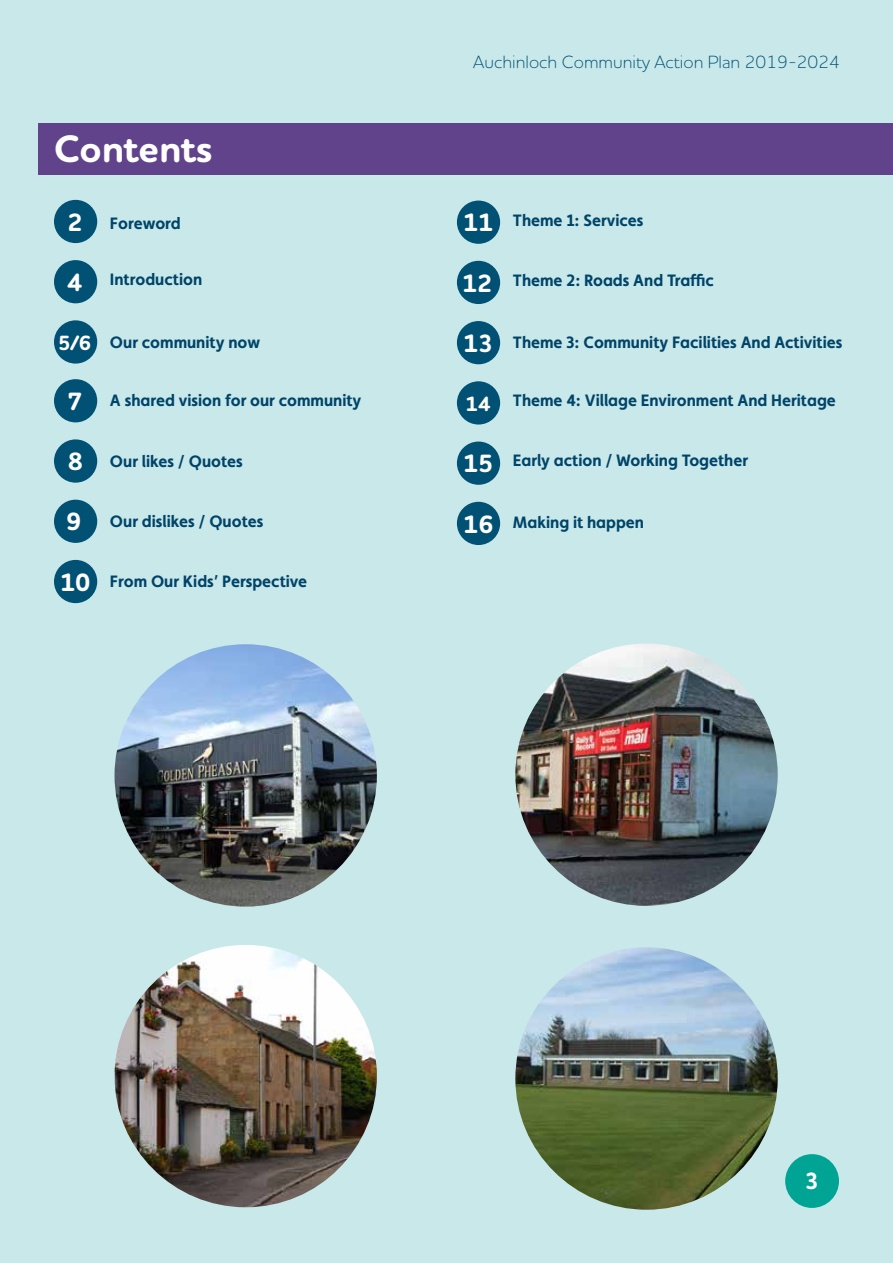
<style>
.page{position:relative;width:893px;height:1263px;background:#c9e8ea}
.page>*{position:absolute;margin:0;border:0;box-sizing:border-box;transform-origin:0 0}
.t1{font:700 39px "Houschka Rounded";color:#fff}
.t2{font:700 25.5px "Houschka Rounded";letter-spacing:-.01em;color:#fff}
.t3{font:700 24px "Houschka Rounded";color:#fff}
.t4{font:700 21px "Houschka Rounded";color:#fff}
.t5{font:300 18px "Houschka Rounded";color:#005274}
.t6{font:700 16.5px "Faricy New";color:#004469}
.s1{font-family:"Houschka Rounded";font-size:25.5px;color:#fff}
</style>
<div class="page">
<div style="left:785px;top:1154px;width:54px;height:54px;background:#00a494;border-radius:50%"></div>
<div style="left:38px;top:123px;width:855px;height:52px;background:#60438b"></div>
<div style="left:54px;top:200px;width:43px;height:43px;background:#005173;border-radius:50%"></div>
<div style="left:54px;top:260px;width:43px;height:43px;background:#005173;border-radius:50%"></div>
<div style="left:54px;top:379px;width:43px;height:43px;background:#005173;border-radius:50%"></div>
<div style="left:54px;top:500px;width:43px;height:43px;background:#005173;border-radius:50%"></div>
<div style="left:457px;top:201px;width:43px;height:43px;background:#005173;border-radius:50%"></div>
<div style="left:457px;top:261px;width:43px;height:43px;background:#005173;border-radius:50%"></div>
<div style="left:457px;top:321px;width:43px;height:43px;background:#005173;border-radius:50%"></div>
<div style="left:457px;top:381px;width:43px;height:43px;background:#005173;border-radius:50%"></div>
<div style="left:457px;top:441px;width:43px;height:44px;background:#005173;border-radius:50%"></div>
<div style="left:457px;top:502px;width:43px;height:43px;background:#005173;border-radius:50%"></div>
<div style="left:54px;top:560px;width:43px;height:43px;background:#005173;border-radius:50%"></div>
<div style="left:54px;top:320px;width:43px;height:44px;background:#005173;border-radius:50%"></div>
<div style="left:54px;top:439px;width:43px;height:44px;background:#005173;border-radius:50%"></div>
<img style="left:115px;top:644px;width:262px;height:263px;border-radius:131px">
<img style="left:115px;top:945px;width:262px;height:262px;border-radius:131px">
<img style="left:515px;top:947px;width:263px;height:263px;border-radius:131px">
<img style="left:515px;top:643px;width:263px;height:263px;border-radius:131px">
<p class="t5" style="left:473px;top:50px;width:368px">Auchinloch Community Action Plan 2019-2024</p>
<h1 class="t1" style="left:54px;top:124px;width:160px">Contents</h1>
<h2 class="t2" style="left:68px;top:206px;width:17px">2</h2>
<p class="t6" style="left:110px;top:214px;width:72px">Foreword</p>
<h2 class="t2" style="left:463px;top:206px;width:32px">11</h2>
<p class="t6" style="left:513px;top:210px;width:132px">Theme 1: Services</p>
<h2 class="t2" style="left:67px;top:266px;width:17px">4</h2>
<p class="t6" style="left:110px;top:269px;width:94px">Introduction</p>
<h2 class="t2" style="left:462px;top:267px;width:32px">12</h2>
<p class="t6" style="left:513px;top:271px;width:203px">Theme 2: Roads And Traffic</p>
<p class="t4" style="left:58px;top:329px;width:35px">5/6</p>
<p class="t6" style="left:110px;top:332px;width:152px">Our community now</p>
<h2 class="t2" style="left:463px;top:327px;width:32px">13</h2>
<p class="t6" style="left:513px;top:332px;width:331px">Theme 3: Community Facilities And Activities</p>
<h2 class="t2" style="left:68px;top:385px;width:17px">7</h2>
<p class="t6" style="left:110px;top:390px;width:253px">A shared vision for our community</p>
<p class="t4" style="left:466px;top:390px;width:26px">14</p>
<p class="t6" style="left:513px;top:390px;width:324px">Theme 4: Village Environment And Heritage</p>
<h2 class="t2" style="left:68px;top:445px;width:17px">8</h2>
<p class="t6" style="left:110px;top:451px;width:134px">Our likes / Quotes</p>
<h2 class="t2" style="left:463px;top:447px;width:32px">15</h2>
<p class="t6" style="left:513px;top:451px;width:237px">Early action / Working Together</p>
<h2 class="t2" style="left:66px;top:505px;width:17px">9</h2>
<p class="t6" style="left:110px;top:511px;width:155px">Our dislikes / Quotes</p>
<h2 class="t2" style="left:463px;top:507px;width:32px">16</h2>
<p class="t6" style="left:513px;top:512px;width:133px">Making it happen</p>
<p class="t6" style="left:60px;top:571px;width:249px"><span class="s1">10</span> From Our Kids’ Perspective</p>
<h3 class="t3" style="left:805px;top:1165px;width:16px">3</h3>
</div>
